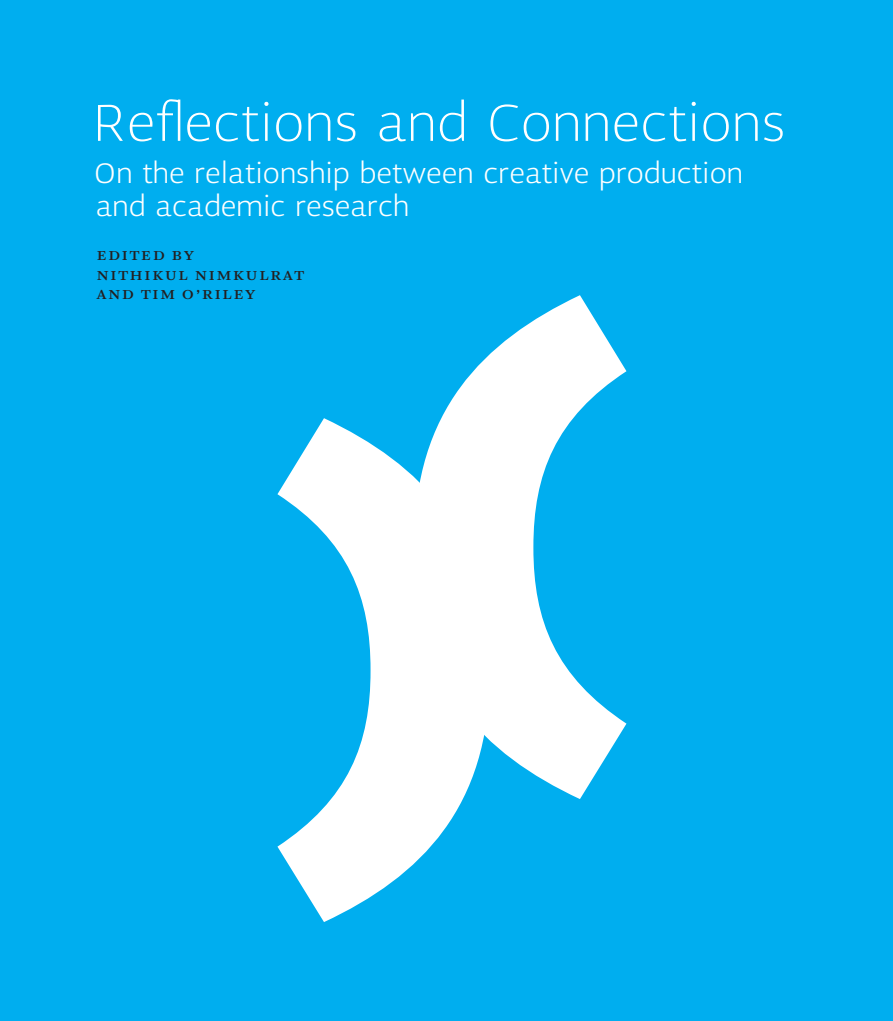
<style>
.page{position:relative;width:893px;height:1021px;background:#fff}
.page>*{position:absolute;margin:0;border:0;box-sizing:border-box;transform-origin:0 0}
.t1{font:100 55.05px "Cosmopolite";color:#fff}
.t2{font:30px/33px "Cosmopolite";color:#fff}
.t3{font:18px/19.5px "Arnhem";letter-spacing:.1em;color:#231f20}
</style>
<div class="page">
<div style="left:0;top:0;width:893px;height:1020px;background:#00aeef"></div>
<svg style="left:441px;top:295px;width:185px;height:504px;fill:#fff"></svg>
<svg style="left:277px;top:418px;width:213px;height:504px;fill:#fff"></svg>
<h1 class="t1" style="left:92px;top:97px;width:694px">Reflections and Connections</h1>
<p class="t2" style="left:94px;top:158px;width:651px">On the relationship between creative production and academic research</p>
<p class="t3" style="left:97px;top:245px;width:209px">edited by<br>nithikul nimkulrat and tim o’riley</p>
</div>
